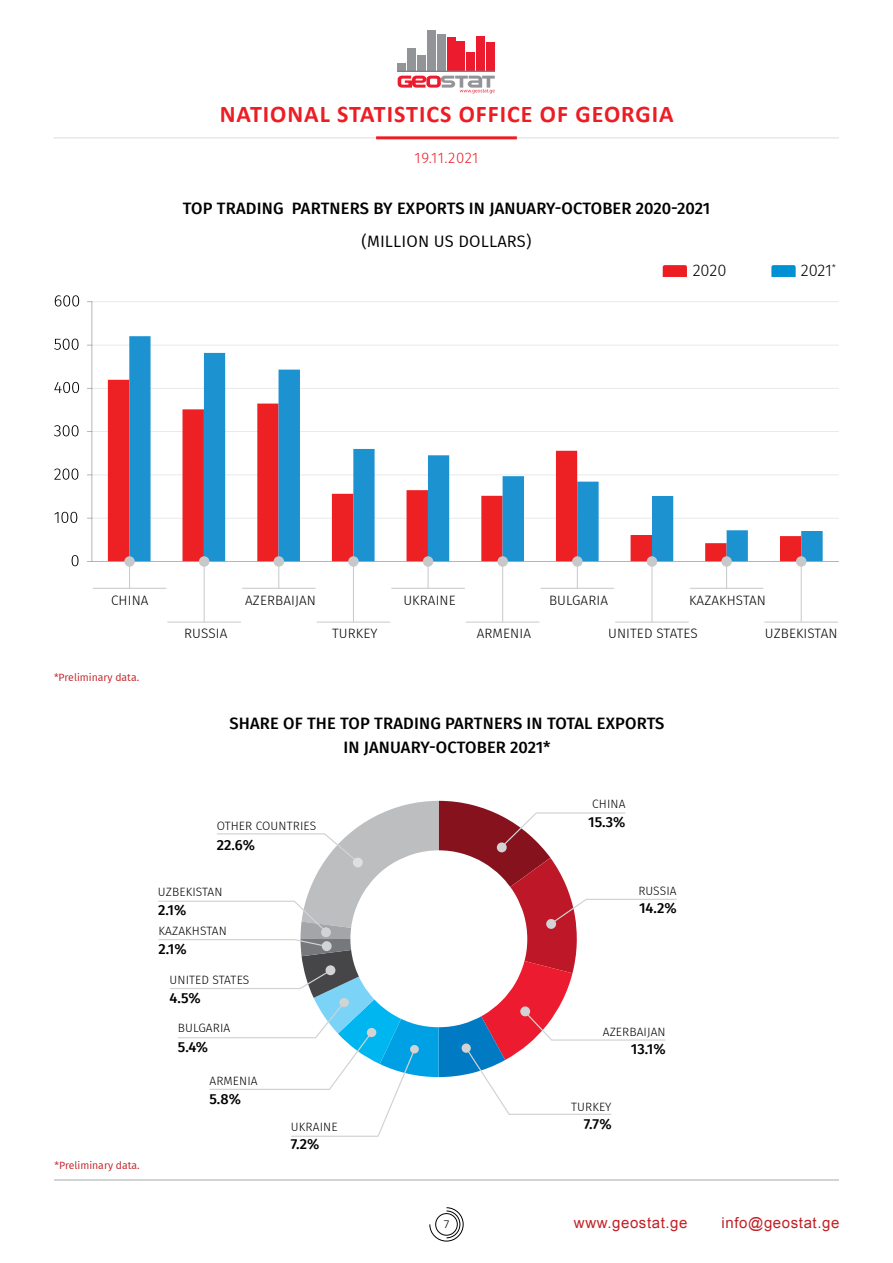
<style>
.page{position:relative;width:893px;height:1263px;background:#fff}
.page>*{position:absolute;margin:0;border:0;box-sizing:border-box;transform-origin:0 0}
.t1{font:387px "Chartwell Pies";color:#86121d}
.t2{font:700 24px "Calibri";letter-spacing:.04em;color:#ed1d24}
.t3{font:500 16.5px/24px "Fira GO";letter-spacing:.01em;color:#000;text-align:center}
.t4{font:16.5px "Fira GO";letter-spacing:.01em;color:#000}
.t5{font:300 16.5px "Fira GO";letter-spacing:-.005em;color:#000}
.t6{font:15px "BPG Ingiri Arial";letter-spacing:.04em;color:#c12026}
.t7{font:300 15px "Fira GO";letter-spacing:.03em;color:#ed1d24}
.t8{font:500 14.55px "Fira GO";color:#000}
.t9{font:300 13.5px "Fira GO";letter-spacing:.01em;color:#000}
.t10{font:300 12px "Fira GO";letter-spacing:.01em;color:#000}
.t11{font:300 12px "Calibri";color:#000}
.t12{font:10.5px "Fira GO";color:#c12026}
.s1{color:#be1728}
.s2{color:#ec1b30}
.s3{color:#007ac2}
.s4{color:#00a1e4}
.s5{color:#00b6f1}
.s6{color:#464547}
.s7{color:#bcbec0}
.s8{color:#fff}
</style>
<div class="page">
<svg style="left:429px;top:1207px;width:35px;height:34px"></svg>
<hr style="left:54px;top:1179px;width:785px;height:1px;background:#a7a9ac">
<hr style="left:54px;top:137px;width:785px;height:2px;background:#e6e7e8">
<hr style="left:376px;top:136px;width:141px;height:3px;background:#ed1d24">
<div style="left:398px;top:63px;width:8px;height:9px;background:#929497"></div>
<div style="left:407px;top:48px;width:9px;height:24px;background:#929497"></div>
<div style="left:417px;top:55px;width:9px;height:17px;background:#929497"></div>
<div style="left:427px;top:30px;width:9px;height:42px;background:#929497"></div>
<div style="left:437px;top:34px;width:9px;height:38px;background:#929497"></div>
<div style="left:447px;top:37px;width:8px;height:35px;background:#ec1b2e"></div>
<div style="left:457px;top:42px;width:8px;height:30px;background:#ec1b2e"></div>
<div style="left:466px;top:52px;width:9px;height:20px;background:#ec1b2e"></div>
<div style="left:476px;top:36px;width:9px;height:36px;background:#ec1b2e"></div>
<div style="left:486px;top:42px;width:9px;height:30px;background:#ec1b2e"></div>
<hr style="left:398px;top:71px;width:97px;height:1px;background:#808184">
<svg style="left:398px;top:76px;width:97px;height:17px"></svg>
<svg style="left:663px;top:265px;width:24px;height:12px"></svg>
<svg style="left:771px;top:265px;width:25px;height:12px"></svg>
<svg style="left:505px;top:812px;width:121px;height:31px"></svg>
<div style="left:497px;top:842px;width:10px;height:10px;background:#d1d3d4;border-radius:50%"></div>
<svg style="left:553px;top:898px;width:124px;height:24px"></svg>
<div style="left:546px;top:919px;width:10px;height:10px;background:#d1d3d4;border-radius:50%"></div>
<svg style="left:520px;top:1006px;width:10px;height:10px"></svg>
<div style="left:321px;top:927px;width:10px;height:10px;background:#d1d3d4;border-radius:50%"></div>
<svg style="left:158px;top:900px;width:171px;height:46px"></svg>
<div style="left:322px;top:941px;width:10px;height:10px;background:#d1d3d4;border-radius:50%"></div>
<svg style="left:169px;top:969px;width:164px;height:20px"></svg>
<div style="left:326px;top:965px;width:9px;height:10px;background:#d1d3d4;border-radius:50%"></div>
<svg style="left:217px;top:833px;width:137px;height:27px"></svg>
<div style="left:353px;top:857px;width:10px;height:10px;background:#dedfe0;border-radius:50%"></div>
<div style="left:410px;top:1045px;width:9px;height:8px;background:#d1d3d4;border-radius:50%"></div>
<svg style="left:464px;top:1009px;width:202px;height:106px"></svg>
<div style="left:462px;top:1043px;width:9px;height:10px;background:#d1d3d4;border-radius:50%"></div>
<svg style="left:178px;top:1000px;width:238px;height:137px"></svg>
<div style="left:339px;top:998px;width:10px;height:9px;background:#d1d3d4;border-radius:50%"></div>
<svg style="left:72px;top:555px;width:6px;height:11px"></svg>
<svg style="left:54px;top:512px;width:23px;height:11px"></svg>
<svg style="left:54px;top:468px;width:24px;height:12px"></svg>
<svg style="left:54px;top:425px;width:25px;height:11px"></svg>
<svg style="left:54px;top:382px;width:25px;height:11px"></svg>
<svg style="left:54px;top:339px;width:25px;height:11px"></svg>
<svg style="left:55px;top:295px;width:24px;height:11px"></svg>
<hr style="left:93px;top:588px;width:73px;height:1px;background:#c7c8ca">
<hr style="left:392px;top:588px;width:73px;height:1px;background:#c7c8ca">
<hr style="left:242px;top:588px;width:73px;height:1px;background:#c7c8ca">
<hr style="left:541px;top:588px;width:73px;height:1px;background:#c7c8ca">
<hr style="left:690px;top:588px;width:73px;height:1px;background:#c7c8ca">
<svg style="left:87px;top:301px;width:752px;height:287px"></svg>
<div style="left:199px;top:556px;width:10px;height:11px;background:#c7c8ca;border-radius:50%"></div>
<hr style="left:168px;top:622px;width:73px;height:1px;background:#c7c8ca">
<hr style="left:204px;top:562px;width:1px;height:60px;background:#c7c8ca">
<div style="left:497px;top:556px;width:11px;height:11px;background:#c7c8ca;border-radius:50%"></div>
<hr style="left:466px;top:622px;width:73px;height:1px;background:#c7c8ca">
<hr style="left:502px;top:562px;width:1px;height:60px;background:#c7c8ca">
<div style="left:348px;top:556px;width:11px;height:11px;background:#c7c8ca;border-radius:50%"></div>
<hr style="left:317px;top:622px;width:73px;height:1px;background:#c7c8ca">
<hr style="left:353px;top:562px;width:1px;height:60px;background:#c7c8ca">
<div style="left:647px;top:556px;width:10px;height:11px;background:#c7c8ca;border-radius:50%"></div>
<hr style="left:615px;top:622px;width:73px;height:1px;background:#c7c8ca">
<hr style="left:652px;top:562px;width:1px;height:60px;background:#c7c8ca">
<div style="left:796px;top:556px;width:10px;height:11px;background:#c7c8ca;border-radius:50%"></div>
<hr style="left:765px;top:622px;width:73px;height:1px;background:#c7c8ca">
<hr style="left:801px;top:562px;width:1px;height:60px;background:#c7c8ca">
<h2 class="t2" style="left:220px;top:97px;width:455px">NATIONAL STATISTICS OFFICE OF GEORGIA</h2>
<p class="t7" style="left:415px;top:149px;width:65px">19.11.2021</p>
<p class="t3" style="left:183px;top:197px;width:529px">TOP TRADING PARTNERS BY EXPORTS IN JANUARY-OCTOBER 2020-2021</p>
<p class="t4" style="left:362px;top:231px;width:171px">(MILLION US DOLLARS)</p>
<p class="t5" style="left:693px;top:261px;width:35px">2020</p>
<p class="t5" style="left:801px;top:261px;width:37px">2021<sup>*</sup></p>
<p class="t9" style="left:111px;top:592px;width:39px">CHINA</p>
<p class="t9" style="left:245px;top:592px;width:72px">AZERBAIJAN</p>
<p class="t9" style="left:403px;top:592px;width:54px">UKRAINE</p>
<p class="t9" style="left:549px;top:592px;width:60px">BULGARIA</p>
<p class="t9" style="left:689px;top:592px;width:78px">KAZAKHSTAN</p>
<p class="t9" style="left:184px;top:626px;width:45px">RUSSIA</p>
<p class="t9" style="left:332px;top:626px;width:47px">TURKEY</p>
<p class="t9" style="left:477px;top:626px;width:56px">ARMENIA</p>
<p class="t9" style="left:608px;top:626px;width:91px">UNITED STATES</p>
<p class="t9" style="left:765px;top:626px;width:74px">UZBEKISTAN</p>
<p class="t12" style="left:54px;top:671px;width:87px">*Preliminary data.</p>
<p class="t12" style="left:54px;top:1159px;width:87px">*Preliminary data.</p>
<p class="t3" style="left:229px;top:712px;width:437px">SHARE OF THE TOP TRADING PARTNERS IN TOTAL EXPORTS<br>IN JANUARY-OCTOBER 2021*</p>
<h1 class="t1" style="left:282px;top:701px;width:610px">15<span class="s1">4</span><span class="s2">1</span><span class="s3">8</span><span class="s4">7</span><span class="s5">6</span><span class="s6">5</span><span class="s7">23</span><span class="s8">G</span></h1>
<p class="t10" style="left:592px;top:797px;width:35px">CHINA</p>
<p class="t10" style="left:217px;top:819px;width:101px">OTHER COUNTRIES</p>
<p class="t8" style="left:588px;top:813px;width:39px">15.3%</p>
<p class="t8" style="left:217px;top:837px;width:40px">22.6%</p>
<p class="t10" style="left:638px;top:884px;width:40px">RUSSIA</p>
<p class="t10" style="left:158px;top:885px;width:66px">UZBEKISTAN</p>
<p class="t8" style="left:639px;top:900px;width:39px">14.2%</p>
<p class="t8" style="left:158px;top:902px;width:30px">2.1%</p>
<p class="t10" style="left:158px;top:923px;width:70px">KAZAKHSTAN</p>
<p class="t8" style="left:158px;top:941px;width:30px">2.1%</p>
<p class="t10" style="left:170px;top:972px;width:81px">UNITED STATES</p>
<p class="t8" style="left:169px;top:989px;width:33px">4.5%</p>
<p class="t8" style="left:178px;top:1038px;width:32px">5.4%</p>
<p class="t10" style="left:178px;top:1021px;width:54px">BULGARIA</p>
<p class="t10" style="left:603px;top:1025px;width:64px">AZERBAIJAN</p>
<p class="t8" style="left:631px;top:1041px;width:36px">13.1%</p>
<p class="t10" style="left:209px;top:1074px;width:50px">ARMENIA</p>
<p class="t8" style="left:209px;top:1090px;width:33px">5.8%</p>
<p class="t10" style="left:291px;top:1120px;width:48px">UKRAINE</p>
<p class="t8" style="left:291px;top:1136px;width:30px">7.2%</p>
<p class="t11" style="left:443px;top:1217px;width:8px">7</p>
<p class="t10" style="left:571px;top:1099px;width:42px">TURKEY</p>
<p class="t8" style="left:584px;top:1115px;width:29px">7.7%</p>
<p class="t6" style="left:574px;top:1213px;width:115px">www.geostat.ge</p>
<p class="t6" style="left:722px;top:1213px;width:119px">info@geostat.ge</p>
</div>
